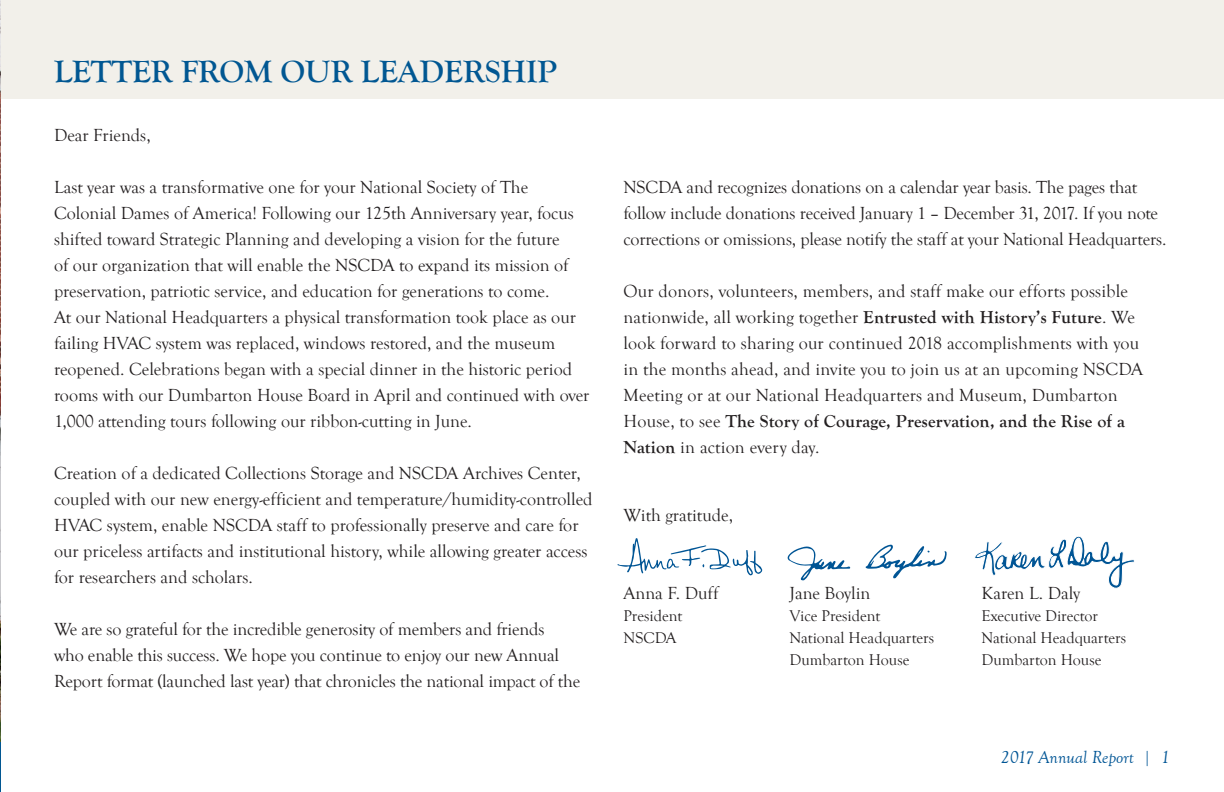
<style>
.page{position:relative;width:1224px;height:792px;background:#fff}
.page>*{position:absolute;margin:0;border:0;box-sizing:border-box;transform-origin:0 0}
.t1{font:700 32px "Goudy Old Style T";color:#015792}
.t2{font:18px/26px "Goudy Old Style T";color:#231f20}
.t3{font:italic 18px "Goudy Old Style T";color:#005595}
.t4{font:16px "Goudy Old Style T";color:#231f20}
.s1{font-weight:700}
</style>
<div class="page">
<div style="left:0;top:0;width:1224px;height:98px;background:#f2f0ea"></div>
<svg style="left:975px;top:536px;width:159px;height:53px"></svg>
<img style="left:0;top:0;width:1px;height:742px">
<svg style="left:617px;top:538px;width:145px;height:38px"></svg>
<svg style="left:787px;top:546px;width:63px;height:34px"></svg>
<svg style="left:866px;top:545px;width:81px;height:33px"></svg>
<hr style="left:0;top:742px;width:1px;height:50px;background:#015792">
<h1 class="t1" style="left:54px;top:54px;width:505px">LETTER FROM OUR LEADERSHIP</h1>
<p class="t2" style="left:54px;top:123px;width:98px">Dear Friends,</p>
<p class="t2" style="left:54px;top:175px;width:537px">Last year was a transformative one for your National Society of The Colonial Dames of America! Following our 125th Anniversary year, focus shifted toward Strategic Planning and developing a vision for the future<br>of our organization that will enable the NSCDA to expand its mission of preservation, patriotic service, and education for generations to come.<br>At our National Headquarters a physical transformation took place as our failing HVAC system was replaced, windows restored, and the museum reopened. Celebrations began with a special dinner in the historic period rooms with our Dumbarton House Board in April and continued with over 1,000 attending tours following our ribbon-cutting in June.</p>
<p class="t2" style="left:54px;top:461px;width:540px">Creation of a dedicated Collections Storage and NSCDA Archives Center, coupled with our new energy-efficient and temperature/humidity-controlled HVAC system, enable NSCDA staff to professionally preserve and care for our priceless artifacts and institutional history, while allowing greater access for researchers and scholars.</p>
<p class="t2" style="left:54px;top:617px;width:528px">We are so grateful for the incredible generosity of members and friends<br>who enable this success. We hope you continue to enjoy our new Annual<br>Report format (launched last year) that chronicles the national impact of the</p>
<p class="t2" style="left:624px;top:175px;width:545px">NSCDA and recognizes donations on a calendar year basis. The pages that follow include donations received January 1 – December 31, 2017. If you note corrections or omissions, please notify the staff at your National Headquarters.</p>
<p class="t2" style="left:624px;top:279px;width:521px">Our donors, volunteers, members, and staff make our efforts possible nationwide, all working together <span class="s1">Entrusted with History’s Future</span>. We look forward to sharing our continued 2018 accomplishments with you in the months ahead, and invite you to join us at an upcoming NSCDA Meeting or at our National Headquarters and Museum, Dumbarton House, to see <span class="s1">The Story of Courage, Preservation, and the Rise of a Nation</span> in action every day.</p>
<p class="t2" style="left:624px;top:503px;width:111px">With gratitude,</p>
<p class="t2" style="left:624px;top:581px;width:97px">Anna F. Duff</p>
<p class="t2" style="left:790px;top:581px;width:82px">Jane Boylin</p>
<p class="t2" style="left:982px;top:581px;width:100px">Karen L. Daly</p>
<p class="t4" style="left:624px;top:607px;width:60px">President</p>
<p class="t4" style="left:790px;top:607px;width:92px">Vice President</p>
<p class="t4" style="left:982px;top:607px;width:118px">Executive Director</p>
<p class="t4" style="left:624px;top:629px;width:55px">NSCDA</p>
<p class="t4" style="left:790px;top:629px;width:146px">National Headquarters</p>
<p class="t4" style="left:982px;top:629px;width:146px">National Headquarters</p>
<p class="t4" style="left:790px;top:651px;width:121px">Dumbarton House</p>
<p class="t4" style="left:982px;top:651px;width:121px">Dumbarton House</p>
<p class="t3" style="left:1001px;top:748px;width:171px">2017 Annual Report | 1</p>
</div>
